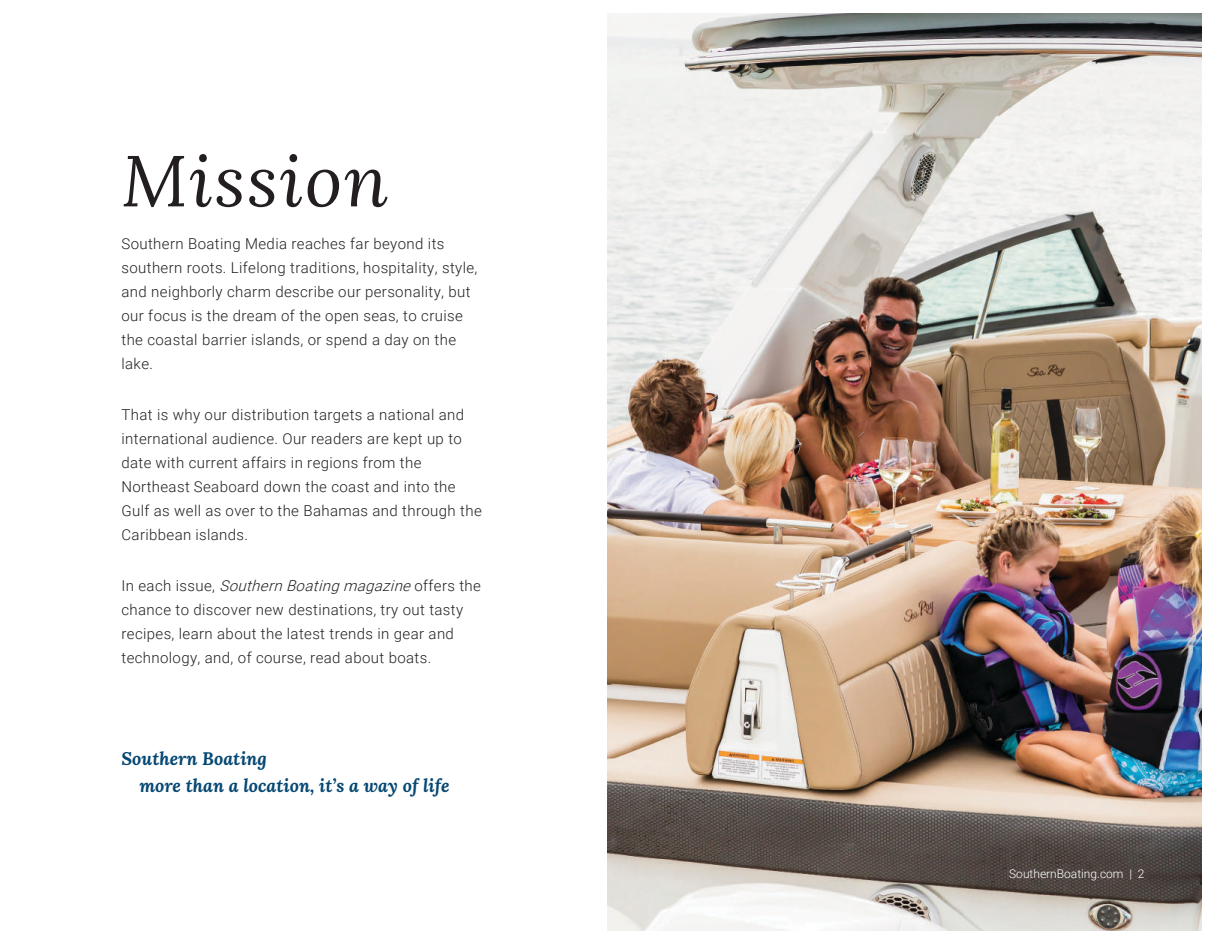
<style>
.page{position:relative;width:1215px;height:945px;background:#fff}
.page>*{position:absolute;margin:0;border:0;box-sizing:border-box;transform-origin:0 0}
.t1{font:italic 72px "Lora";letter-spacing:.025em;color:#231f20}
.t2{font:italic 700 18px/26.5px "Lora";color:#064873}
.t3{font:300 15px/24px "Roboto";letter-spacing:.025em;color:#231f20}
.t4{font:300 12px "Roboto";color:#fff}
.s1{font-style:italic}
</style>
<div class="page">
<img style="left:608px;top:14px;width:594px;height:917px">
<h1 class="t1" style="left:122px;top:132px;width:268px">Mission</h1>
<p class="t3" style="left:122px;top:231px;width:357px">Southern Boating Media reaches far beyond its southern roots. Lifelong traditions, hospitality, style, and neighborly charm describe our personality, but our focus is the dream of the open seas, to cruise the coastal barrier islands, or spend a day on the lake.</p>
<p class="t3" style="left:122px;top:402px;width:362px">That is why our distribution targets a national and international audience. Our readers are kept up to date with current affairs in regions from the Northeast Seaboard down the coast and into the Gulf as well as over to the Bahamas and through the Caribbean islands.</p>
<p class="t3" style="left:122px;top:573px;width:361px">I n e a c h i s s u e , <span class="s1">SouthernBoatingmagazine</span>o f f e r s t h e chance to discover new destinations, try out tasty recipes, learn about the latest trends in gear and technology, and, of course, read about boats.</p>
<p class="t2" style="left:139px;top:745px;width:312px;text-indent:-18px">Southern Boating<br>more than a location, it’s a way of life</p>
<p class="t4" style="left:1009px;top:865px;width:137px">SouthernBoating.com | 2</p>
</div>
